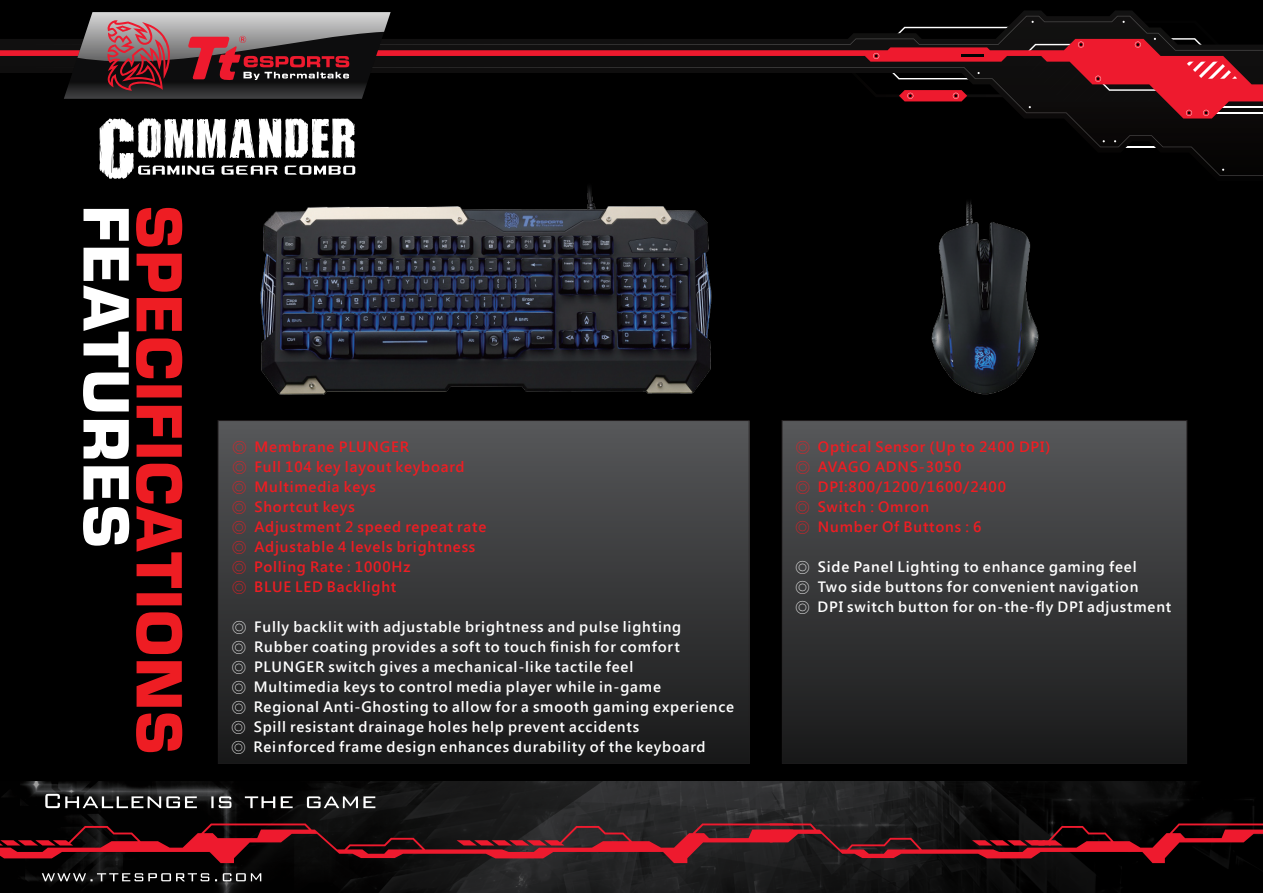
<style>
.page{position:relative;width:1263px;height:893px;background:#000}
.page>*{position:absolute;margin:0;border:0;box-sizing:border-box;transform-origin:0 0}
.t1{font:700 60.3px "Eurostile";letter-spacing:.02em;color:#ee1d23}
.t2{font:700 60.3px "Eurostile";letter-spacing:.02em;color:#fff}
.t3{font:600 15px/20px "Segoe UI";letter-spacing:.055em;color:#fff}
.t4{font:600 15px/20px "Segoe UI";letter-spacing:.055em;color:#ee1d23}
.s1{font-family:"Ming Li U";font-weight:400}
</style>
<div class="page">
<svg style="left:2px;top:782px;width:1252px;height:111px"></svg>
<svg style="left:0;top:823px;width:1263px;height:40px"></svg>
<svg style="left:45px;top:794px;width:330px;height:14px"></svg>
<svg style="left:42px;top:873px;width:219px;height:8px"></svg>
<div style="left:218px;top:421px;width:531px;height:342px;background:linear-gradient(to bottom,#565759,#181919)"></div>
<img style="left:240px;top:187px;width:493px;height:234px">
<img style="left:931px;top:201px;width:108px;height:194px">
<div style="left:782px;top:421px;width:405px;height:342px;background:linear-gradient(to bottom,#565759,#181919)"></div>
<div style="left:782px;top:420px;width:405px;height:344px;border:1px solid #231f20"></div>
<svg style="left:0;top:12px;width:1263px;height:167px"></svg>
<h1 class="t1" style="left:198px;top:206px;width:550px;rotate:90deg">SPECIFICATIONS</h1>
<h1 class="t2" style="left:145px;top:205px;width:344px;rotate:90deg">FEATURES</h1>
<p class="t4" style="left:232px;top:436px;width:256px"><span class="s1">◎</span> Membrane PLUNGER<br><span class="s1">◎</span> Full 104 key layout keyboard<br><span class="s1">◎</span> Multimedia keys<br><span class="s1">◎</span> Shortcut keys<br><span class="s1">◎</span> Adjustment 2 speed repeat rate <span class="s1">◎</span> Adjustable 4 levels brightness <span class="s1">◎</span> Polling Rate : 1000Hz<br><span class="s1">◎</span> BLUE LED Backlight</p>
<p class="t3" style="left:231px;top:616px;width:505px"><span class="s1">◎</span> Fully backlit with adjustable brightness and pulse lighting<br><span class="s1">◎</span> Rubber coating provides a soft to touch finish for comfort<br><span class="s1">◎</span> PLUNGER switch gives a mechanical-like tactile feel<br><span class="s1">◎</span> Multimedia keys to control media player while in-game<br><span class="s1">◎</span> Regional Anti-Ghosting to allow for a smooth gaming experience <span class="s1">◎</span> Spill resistant drainage holes help prevent accidents<br><span class="s1">◎</span> Reinforced frame design enhances durability of the keyboard</p>
<p class="t4" style="left:795px;top:436px;width:257px"><span class="s1">◎</span> Optical Sensor (Up to 2400 DPI) <span class="s1">◎</span> AVAGO ADNS-3050<br><span class="s1">◎</span> DPI:800/1200/1600/2400<br><span class="s1">◎</span> Switch : Omron<br><span class="s1">◎</span> Number Of Buttons : 6</p>
<p class="t3" style="left:795px;top:556px;width:378px"><span class="s1">◎</span> Side Panel Lighting to enhance gaming feel<br><span class="s1">◎</span> Two side buttons for convenient navigation<br><span class="s1">◎</span> DPI switch button for on-the-fly DPI adjustment</p>
</div>
